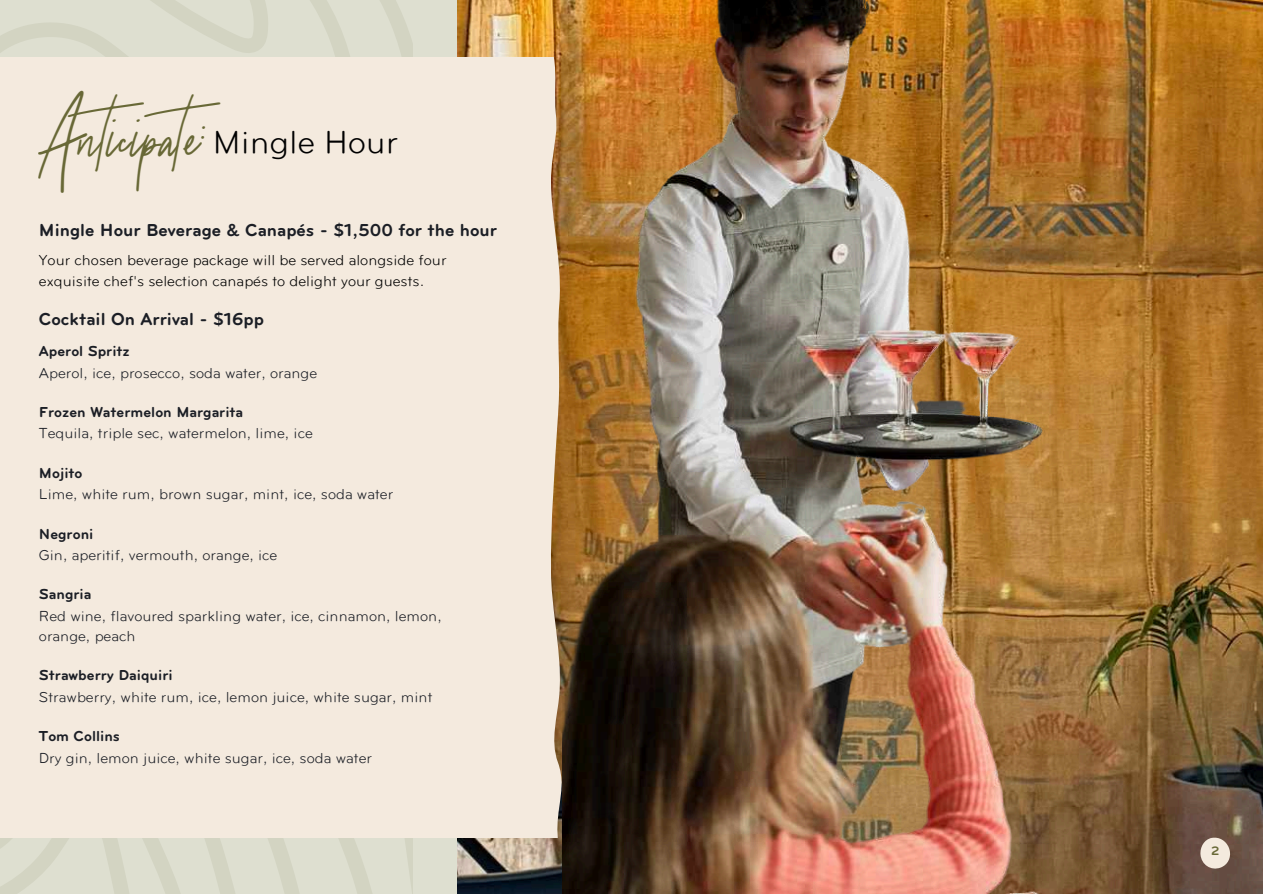
<style>
.page{position:relative;width:1263px;height:894px;background:#fff}
.page>*{position:absolute;margin:0;border:0;box-sizing:border-box;transform-origin:0 0}
.t1{font:49.5px "Sydney Alternate";color:#686836}
.t2{font:700 18px "Bryant";color:#1b1e25}
.t3{font:15px/20.2px "Bryant";color:#1b1e25}
.t4{font:15px/20.2px "Bryant";color:#000}
.t5{font:700 15px "Bryant";color:#1b1e25}
.t6{font:700 12.75px "Bryant";color:#686836}
.s1{font-family:"Bryant";font-size:33px;color:#000}
</style>
<div class="page">
<svg style="left:0;top:837px;width:412px;height:56px;fill:#dedfd0"></svg>
<svg style="left:357px;top:0;width:55px;height:57px;fill:#dedfd0"></svg>
<svg style="left:0;top:0;width:357px;height:57px;fill:#dedfd0"></svg>
<svg style="left:58px;top:0;width:214px;height:54px"></svg>
<img style="left:458px;top:0;width:805px;height:893px">
<img style="left:562px;top:1px;width:669px;height:892px">
<div style="left:0;top:57px;width:564px;height:780px;background:#f4eade"></div>
<h1 class="t1" style="left:42px;top:107px;width:358px">Anticipate: <span class="s1">Mingle Hour</span></h1>
<p class="t2" style="left:39px;top:224px;width:460px">Mingle Hour Beverage &amp; Canapés - $1,500 for the hour</p>
<p class="t4" style="left:39px;top:250px;width:409px">Your chosen beverage package will be served alongside four exquisite chef's selection canapés to delight your guests.</p>
<p class="t2" style="left:39px;top:313px;width:226px">Cocktail On Arrival - $16pp</p>
<p class="t5" style="left:39px;top:346px;width:93px">Aperol Spritz</p>
<p class="t3" style="left:39px;top:362px;width:280px">Aperol, ice, prosecco, soda water, orange</p>
<p class="t5" style="left:39px;top:406px;width:206px">Frozen Watermelon Margarita</p>
<p class="t3" style="left:39px;top:423px;width:275px">Tequila, triple sec, watermelon, lime, ice</p>
<p class="t5" style="left:39px;top:467px;width:45px">Mojito</p>
<p class="t3" style="left:39px;top:483px;width:356px">Lime, white rum, brown sugar, mint, ice, soda water</p>
<p class="t5" style="left:39px;top:528px;width:56px">Negroni</p>
<p class="t3" style="left:39px;top:544px;width:240px">Gin, aperitif, vermouth, orange, ice</p>
<p class="t5" style="left:39px;top:589px;width:54px">Sangria</p>
<p class="t3" style="left:39px;top:605px;width:404px">Red wine, flavoured sparkling water, ice, cinnamon, lemon, orange, peach</p>
<p class="t5" style="left:39px;top:670px;width:135px">Strawberry Daiquiri</p>
<p class="t3" style="left:39px;top:686px;width:395px">Strawberry, white rum, ice, lemon juice, white sugar, mint</p>
<p class="t5" style="left:39px;top:730px;width:83px">Tom Collins</p>
<p class="t3" style="left:39px;top:747px;width:335px">Dry gin, lemon juice, white sugar, ice, soda water</p>
<p class="t6" style="left:1211px;top:846px;width:10px">2</p>
</div>
